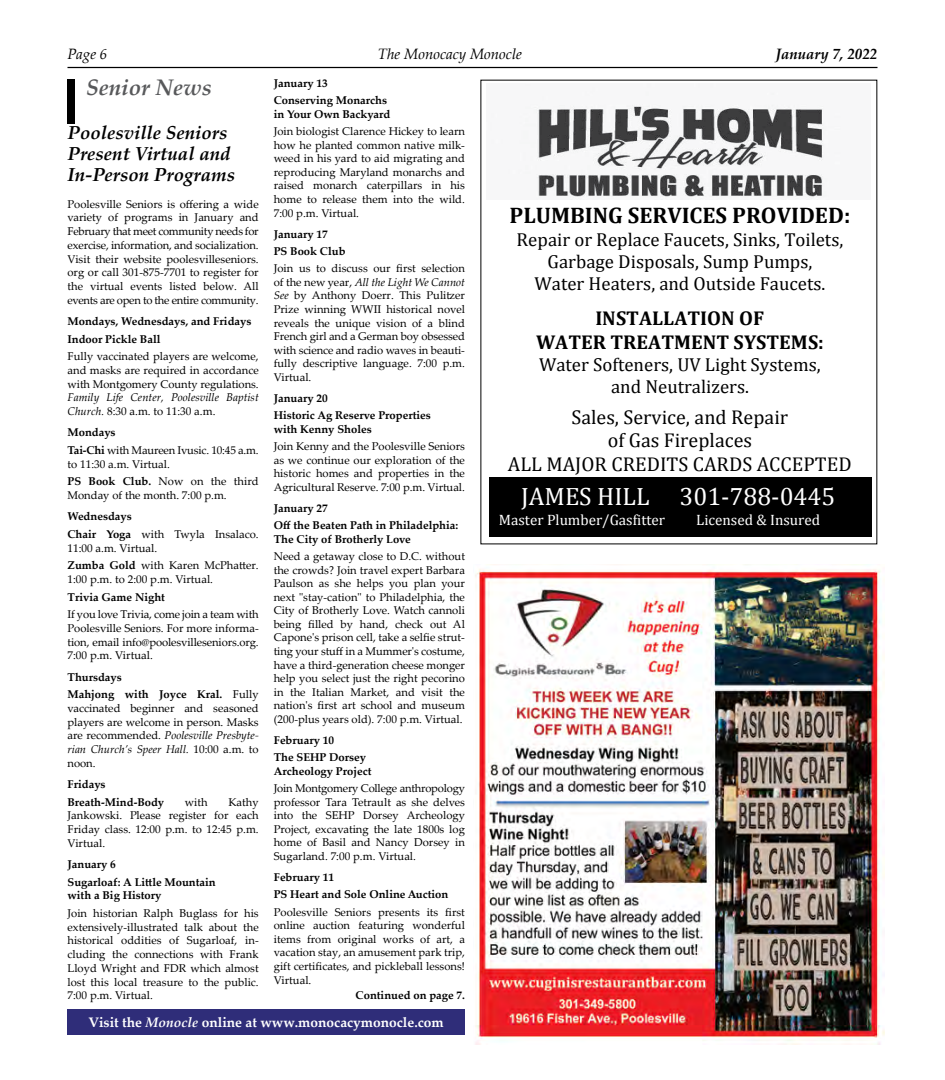
<style>
.page{position:relative;width:945px;height:1080px;background:#fff}
.page>*{position:absolute;margin:0;border:0;box-sizing:border-box;transform-origin:0 0}
.t1{font:25.12px "Cambria";letter-spacing:-.005em;color:#fff}
.t2{font:700 22.62px "Cambria";color:#000}
.t3{font:italic 700 22.5px "Palatino Linotype";color:#58595b}
.t4{font:20px/23.6px "Cambria";color:#000;text-align:center}
.t5{font:700 20px/23.6px "Cambria";color:#000;text-align:center}
.t6{font:18.88px/22.1px "Cambria";color:#000;text-align:center}
.t7{font:italic 700 18.75px/21.2px "Palatino Linotype";color:#000}
.t8{font:15.12px "Cambria";color:#fff}
.t9{font:italic 15px "Palatino Linotype";color:#000}
.t10{font:italic 700 15px "Palatino Linotype";color:#000}
.t11{font:700 13.75px "Palatino Linotype";color:#fff}
.t12{font:11.25px/13.6px "Palatino Linotype";color:#000;text-align:justify}
.t13{font:700 11.25px/17.4px "Palatino Linotype";color:#000}
.t14{font:italic 11.25px/13.8px "Palatino Linotype";color:#000}
.s1{font-style:normal}
.s2{font-weight:700}
.s3{font-weight:400}
.s4{font-style:italic}
</style>
<div class="page">
<hr style="left:68px;top:67px;width:810px;height:1px;background:#000">
<div style="left:68px;top:79px;width:7px;height:45px;background:#000"></div>
<div style="left:490px;top:477px;width:382px;height:60px;background:#000"></div>
<img style="left:534px;top:93px;width:292px;height:106px">
<img style="left:475px;top:564px;width:409px;height:480px">
<div style="left:68px;top:1009px;width:397px;height:26px;background:#2f2d79"></div>
<h3 class="t9" style="left:68px;top:43px;width:41px">Page 6</h3>
<h3 class="t9" style="left:378px;top:43px;width:146px">The Monocacy Monocle</h3>
<h3 class="t10" style="left:775px;top:43px;width:104px">January 7, 2022</h3>
<h3 class="t3" style="left:86px;top:72px;width:127px">Senior News</h3>
<h3 class="t7" style="left:68px;top:121px;width:169px">Poolesville Seniors<br>Present Virtual and<br>In-Person Programs</h3>
<p class="t12" style="left:68px;top:197px;width:193px">Poolesville Seniors is offering a wide variety of programs in January and February that meet community needs for exercise, information, and socialization.<br>Visit their website poolesvilleseniors. org or call 301-875-7701 to register for the virtual events listed below. All events are open to the entire community.</p>
<p class="t13" style="left:68px;top:312px;width:185px">Mondays, Wednesdays, and Fridays<br>Indoor Pickle Ball</p>
<p class="t12" style="left:68px;top:349px;width:193px">Fully vaccinated players are welcome, and masks are required in accordance with Montgomery County regulations.</p>
<p class="t14" style="left:68px;top:390px;width:193px">Family Life Center, Poolesville Baptist<br>Church. <span class="s1">8:30 a.m. to 11:30 a.m.</span></p>
<p class="t12" style="left:68px;top:423px;width:193px;line-height:17.6px"><span class="s2">Mondays<br>Tai-Chi</span> with Maureen Ivusic. 10:45 a.m.</p>
<p class="t12" style="left:68px;top:455px;width:193px;line-height:17.5px">to 11:30 a.m. Virtual.<br><span class="s2">PS Book Club.</span> Now on the third</p>
<p class="t12" style="left:68px;top:488px;width:161px">Monday of the month. 7:00 p.m.</p>
<p class="t13" style="left:68px;top:507px;width:193px">Wednesdays<br>Chair Yoga <span class="s3">with Twyla Insalaco.</span></p>
<p class="t12" style="left:68px;top:539px;width:193px;line-height:17.5px">11:00 a.m. Virtual.<br><span class="s2">Zumba Gold</span> with Karen McPhatter.</p>
<p class="t12" style="left:68px;top:572px;width:147px">1:00 p.m. to 2:00 p.m. Virtual.</p>
<p class="t13" style="left:68px;top:588px;width:99px">Trivia Game Night</p>
<p class="t12" style="left:68px;top:607px;width:193px">If you love Trivia, come join a team with Poolesville Seniors. For more informa&shy;tion, email info@poolesvilleseniors.org.<br>7:00 p.m. Virtual.</p>
<p class="t13" style="left:68px;top:668px;width:193px">Thursdays<br>Mahjong with Joyce Kral. <span class="s3">Fully</span></p>
<p class="t12" style="left:68px;top:701px;width:193px">vaccinated beginner and seasoned players are welcome in person. Masks are recommended. <span class="s4">Poolesville Presbyte&shy;rian Church’s Speer Hall.</span> 10:00 a.m. to noon.</p>
<p class="t13" style="left:68px;top:775px;width:98px">Fridays<br>Breath-Mind-Body</p>
<p class="t13" style="left:274px;top:74px;width:115px">January 13<br>Conserving Monarchs</p>
<p class="t13" style="left:274px;top:105px;width:118px">in Your Own Backyard</p>
<p class="t12" style="left:274px;top:124px;width:193px">Join biologist Clarence Hickey to learn how he planted common native milk&shy;weed in his yard to aid migrating and reproducing Maryland monarchs and raised monarch caterpillars in his home to release them into the wild.<br>7:00 p.m. Virtual.</p>
<p class="t13" style="left:274px;top:225px;width:73px">January 17<br>PS Book Club</p>
<p class="t12" style="left:274px;top:261px;width:193px">Join us to discuss our first selection of the new year, <span class="s4">All the Light We Cannot See</span> by Anthony Doerr. This Pulitzer Prize winning WWII historical novel reveals the unique vision of a blind French girl and a German boy obsessed with science and radio waves in beauti&shy;fully descriptive language. 7:00 p.m.<br>Virtual.</p>
<p class="t13" style="left:274px;top:389px;width:159px">January 20<br>Historic Ag Reserve Properties</p>
<p class="t13" style="left:274px;top:420px;width:100px">with Kenny Sholes</p>
<p class="t12" style="left:274px;top:439px;width:193px">Join Kenny and the Poolesville Seniors as we continue our exploration of the historic homes and properties in the Agricultural Reserve. 7:00 p.m. Virtual.</p>
<p class="t13" style="left:274px;top:499px;width:186px">January 27<br>Off the Beaten Path in Philadelphia:</p>
<p class="t13" style="left:274px;top:530px;width:139px">The City of Brotherly Love</p>
<p class="t12" style="left:274px;top:549px;width:193px">Need a getaway close to D.C. without the crowds? Join travel expert Barbara Paulson as she helps you plan your next "stay-cation" to Philadelphia, the City of Brotherly Love. Watch cannoli being filled by hand, check out Al Capone's prison cell, take a selfie strut&shy;ting your stuff in a Mummer's costume, have a third-generation cheese monger help you select just the right pecorino in the Italian Market, and visit the nation's first art school and museum (200-plus years old). 7:00 p.m. Virtual.</p>
<p class="t13" style="left:274px;top:731px;width:94px">February 10<br>The SEHP Dorsey</p>
<p class="t13" style="left:274px;top:762px;width:99px">Archeology Project</p>
<p class="t12" style="left:274px;top:781px;width:193px">Join Montgomery College anthropology professor Tara Tetrault as she delves into the SEHP Dorsey Archeology Project, excavating the late 1800s log home of Basil and Nancy Dorsey in Sugarland. 7:00 p.m. Virtual.</p>
<p class="t13" style="left:274px;top:868px;width:176px">February 11<br>PS Heart and Sole Online Auction</p>
<p class="t12" style="left:274px;top:905px;width:193px">Poolesville Seniors presents its first online auction featuring wonderful items from original works of art, a vacation stay, an amusement park trip, gift certificates, and pickleball lessons!<br>Virtual.</p>
<p class="t13" style="left:356px;top:986px;width:111px">Continued on page 7.</p>
<h2 class="t2" style="left:510px;top:199px;width:342px">PLUMBING SERVICES PROVIDED:</h2>
<h3 class="t6" style="left:517px;top:228px;width:328px">Repair or Replace Faucets, Sinks, Toilets,<br>Garbage Disposals, Sump Pumps,<br>Water Heaters, and Outside Faucets.</h3>
<h3 class="t5" style="left:536px;top:306px;width:289px">INSTALLATION OF<br>WATER TREATMENT SYSTEMS:</h3>
<h3 class="t6" style="left:539px;top:353px;width:283px">Water Softeners, UV Light Systems, and Neutralizers.</h3>
<h3 class="t4" style="left:508px;top:405px;width:345px">Sales, Service, and Repair<br>of Gas Fireplaces<br>ALL MAJOR CREDITS CARDS ACCEPTED</h3>
<h1 class="t1" style="left:521px;top:482px;width:316px">JAMES HILL 301-788-0445</h1>
<h3 class="t8" style="left:499px;top:511px;width:168px">Master Plumber/Gasfitter</h3>
<h3 class="t8" style="left:696px;top:511px;width:125px">Licensed &amp; Insured</h3>
<p class="t12" style="left:68px;top:795px;width:193px;text-indent:161px">Kathy Jankowski. Please register for each Friday class. 12:00 p.m. to 12:45 p.m.<br>Virtual.</p>
<p class="t13" style="left:68px;top:855px;width:150px">January 6<br>Sugarloaf: A Little Mountain</p>
<p class="t13" style="left:68px;top:886px;width:95px">with a Big History</p>
<p class="t12" style="left:68px;top:906px;width:193px">Join historian Ralph Buglass for his extensively-illustrated talk about the historical oddities of Sugarloaf, in&shy;cluding the connections with Frank Lloyd Wright and FDR which almost lost this local treasure to the public.<br>7:00 p.m. Virtual.</p>
<p class="t12" style="left:185px;top:795px;width:24px">with</p>
<p class="t11" style="left:89px;top:1013px;width:357px">Visit the <span class="s4">Monocle</span> online at www.monocacymonocle.com</p>
</div>
